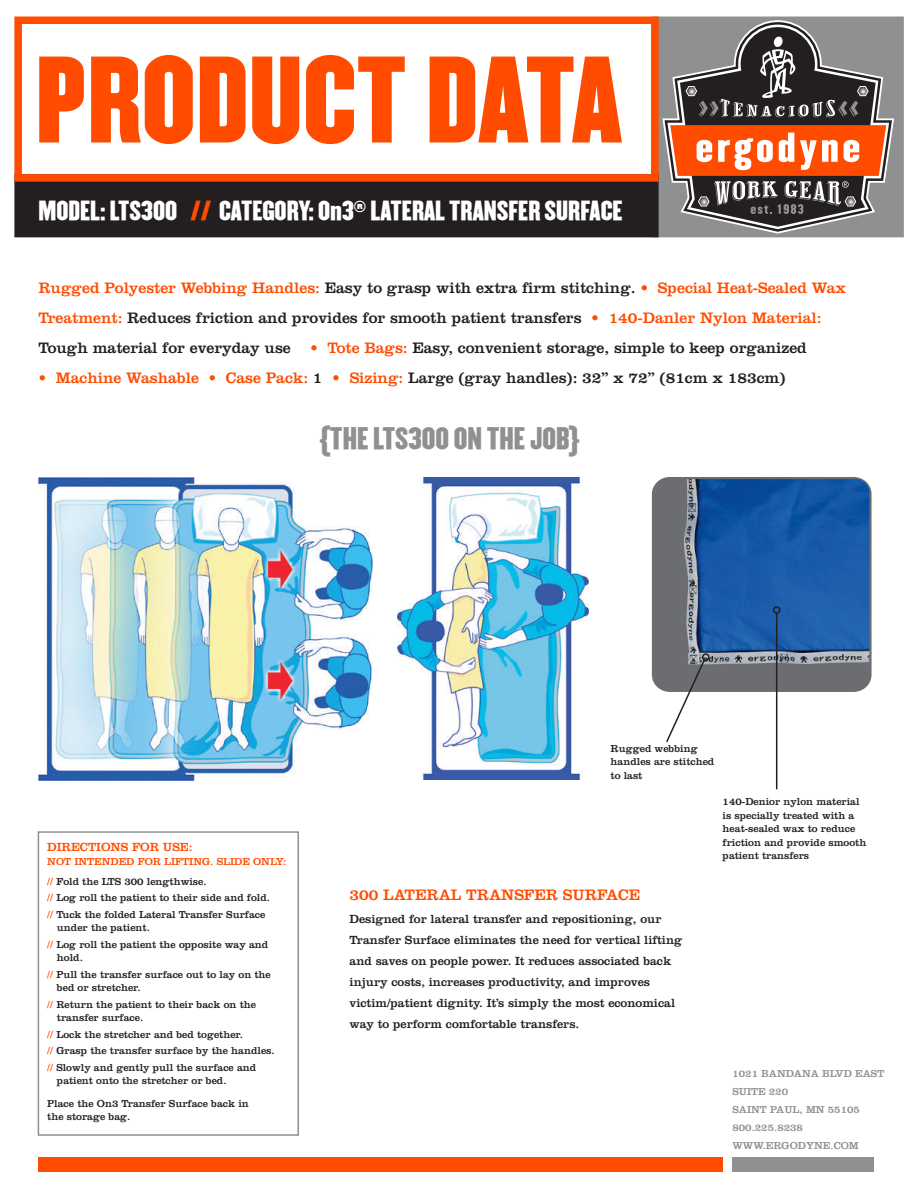
<style>
.page{position:relative;width:918px;height:1188px;background:#fff}
.page>*{position:absolute;margin:0;border:0;box-sizing:border-box;transform-origin:0 0}
.t1{font:107.4px "Champion HTF Welterweight";color:#ff4c00}
.t2{font:27px "Champion HTF Welterweight";color:#8e9091}
.t3{font:23.85px "Champion HTF Welterweight";color:#fff}
.t4{font:15.75px/30px "Clarendon";color:#231f20}
.t5{font:15.75px "Clarendon";color:#ff4c00}
.t6{font:12.3px/21px "Clarendon";color:#231f20}
.t7{font:12.3px "Clarendon";color:#ff4c00}
.t8{font:10.5px/16.5px "Clarendon";color:#231f20}
.t9{font:10.5px/18px "Clarendon";color:#8e9091}
.t10{font:10.5px/19.5px "Clarendon";color:#ff4c00}
.s1{color:#ff4c00}
.s2{color:#231f20}
</style>
<div class="page">
<div style="left:651px;top:17px;width:253px;height:220px;background:#8e9091"></div>
<svg style="left:665px;top:22px;width:227px;height:210px"></svg>
<svg style="left:670px;top:27px;width:216px;height:200px"></svg>
<div style="left:14px;top:174px;width:645px;height:63px;background:#231f20"></div>
<div style="left:14px;top:17px;width:645px;height:165px;border:8px solid #ff4c00"></div>
<img style="left:38px;top:478px;width:334px;height:302px">
<img style="left:397px;top:478px;width:191px;height:301px">
<div style="left:653px;top:478px;width:218px;height:213px;background:#6c6d70;border-radius:17px"></div>
<img style="left:684px;top:480px;width:185px;height:185px">
<div style="left:652px;top:477px;width:220px;height:215px;border:2px solid #6c6d70;border-radius:17px"></div>
<svg style="left:665px;top:657px;width:42px;height:85px"></svg>
<hr style="left:776px;top:613px;width:1px;height:176px;background:#231f20">
<div style="left:702px;top:653px;width:8px;height:8px;border:2px solid #231f20;border-radius:50%"></div>
<div style="left:773px;top:606px;width:8px;height:8px;border:2px solid #231f20;border-radius:50%"></div>
<div style="left:38px;top:831px;width:261px;height:305px;border:2px solid #8e9091"></div>
<div style="left:38px;top:1157px;width:685px;height:15px;background:#ff4c00"></div>
<div style="left:732px;top:1157px;width:142px;height:15px;background:#8e9091"></div>
<h1 class="t1" style="left:35px;top:30px;width:588px">PRODUCT DATA</h1>
<h3 class="t3" style="left:38px;top:195px;width:586px">MODEL: LTS300 <span class="s1">//</span> CATEGORY: On3<sup>®</sup> LATERAL TRANSFER SURFACE</h3>
<p class="t4" style="left:38px;top:273px;width:809px"><span class="s1">Rugged Polyester Webbing Handles:</span> Easy to grasp with extra firm stitching. <span class="s1">• Special Heat-Sealed Wax<br>Treatment:</span> Reduces friction and provides for smooth patient transfers <span class="s1">• 140-Danler Nylon Material:<br></span>Tough material for everyday use <span class="s1">• Tote Bags:</span> Easy, convenient storage, simple to keep organized</p>
<h3 class="t4" style="left:38px;top:363px;width:749px"><span class="s1">• Machine Washable • Case Pack:</span> 1 <span class="s1">• Sizing:</span> Large (gray handles): 32” x 72” (81cm x 183cm)</h3>
<h2 class="t2" style="left:319px;top:421px;width:262px">{THE LTS300 ON THE JOB}</h2>
<p class="t7" style="left:47px;top:839px;width:147px">DIRECTIONS FOR USE:</p>
<p class="t10" style="left:47px;top:852px;width:240px">NOT INTENDED FOR LIFTING. SLIDE ONLY: // <span class="s2">Fold the LTS 300 lengthwise.</span></p>
<p class="t8" style="left:47px;top:889px;width:224px"><span class="s1">//</span> Log roll the patient to their side and fold. <span class="s1">//</span> Tuck the folded Lateral Transfer Surface</p>
<p class="t8" style="left:47px;top:919px;width:222px;text-indent:10px">under the patient.<br><span class="s1">//</span> Log roll the patient the opposite way and</p>
<p class="t8" style="left:47px;top:949px;width:225px;text-indent:10px">hold.<br><span class="s1">//</span> Pull the transfer surface out to lay on the</p>
<p class="t8" style="left:47px;top:979px;width:210px;text-indent:10px">bed or stretcher.<br><span class="s1">//</span> Return the patient to their back on the</p>
<p class="t8" style="left:47px;top:1009px;width:229px;text-indent:10px">transfer surface.<br><span class="s1">//</span> Lock the stretcher and bed together.<br><span class="s1">//</span> Grasp the transfer surface by the handles. <span class="s1">//</span> Slowly and gently pull the surface and</p>
<p class="t8" style="left:47px;top:1069px;width:203px;line-height:22.5px;text-indent:10px">patient onto the stretcher or bed.<br>Place the On3 Transfer Surface back in</p>
<p class="t8" style="left:47px;top:1108px;width:85px">the storage bag.</p>
<p class="t8" style="left:611px;top:741px;width:105px;line-height:13.5px">Rugged webbing handles are stitched to last</p>
<p class="t8" style="left:723px;top:795px;width:145px;line-height:13.5px">140-Denior nylon material is specially treated with a heat-sealed wax to reduce friction and provide smooth patient transfers</p>
<h3 class="t5" style="left:350px;top:886px;width:292px">300 LATERAL TRANSFER SURFACE</h3>
<p class="t6" style="left:350px;top:908px;width:334px">Designed for lateral transfer and repositioning, our Transfer Surface eliminates the need for vertical lifting and saves on people power. It reduces associated back injury costs, increases productivity, and improves victim/patient dignity. It’s simply the most economical way to perform comfortable transfers.</p>
<p class="t9" style="left:732px;top:1065px;width:153px">1021 BANDANA BLVD EAST<br>SUITE 220<br>SAINT PAUL, MN 55105<br>800.225.8238<br>WWW.ERGODYNE.COM</p>
</div>
